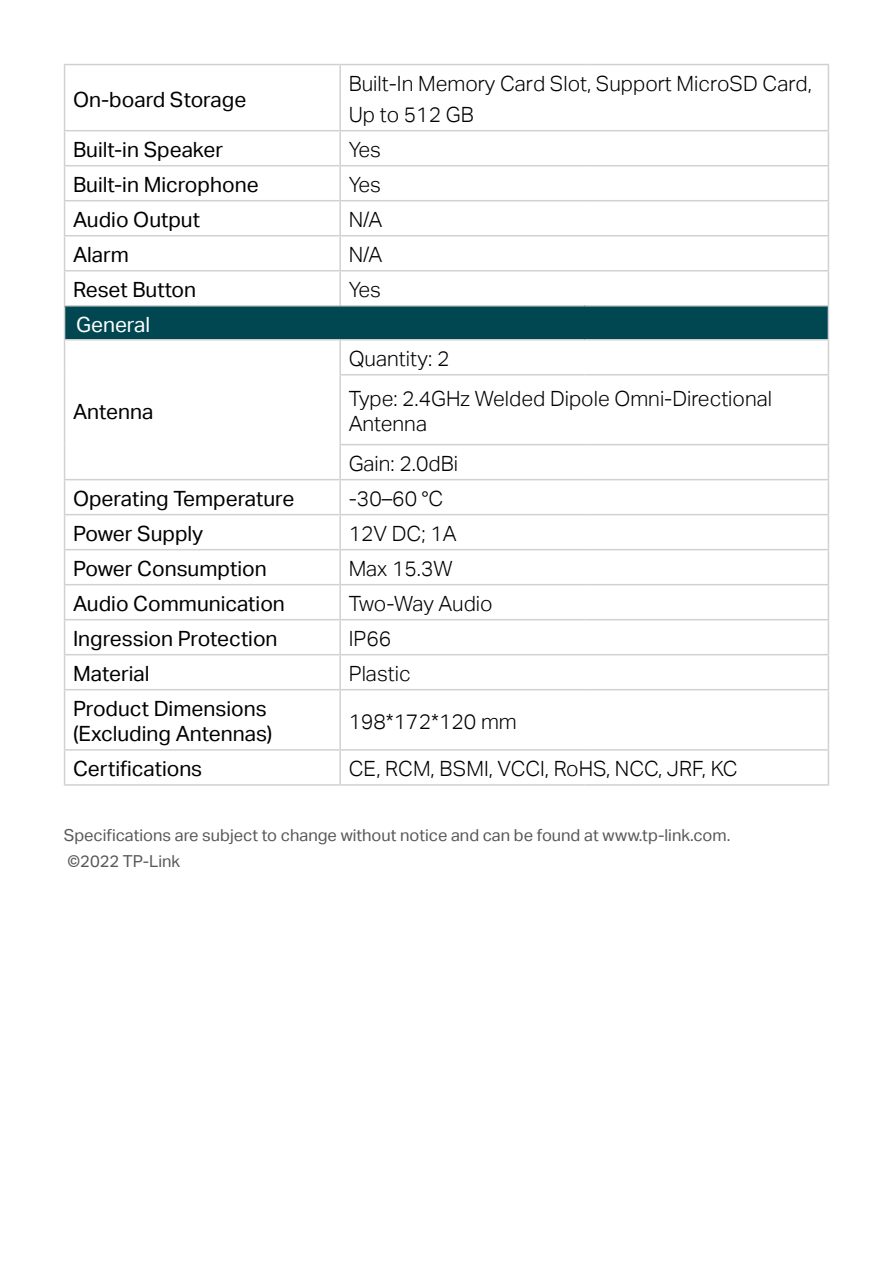
<style>
.page{position:relative;width:893px;height:1263px;background:#fff}
.page>*{position:absolute;margin:0;border:0;box-sizing:border-box;transform-origin:0 0}
.t1{font:21px/25.2px "TP Link Aktiv Regular";color:#000}
.t2{font:21px/39.9px "TP Link Aktiv Light";color:#000}
.t3{font:21px "TP Link Aktiv Regular";color:#fff}
.t4{font:16.5px/25.8px "TP Link Aktiv Regular";color:#595757}
</style>
<div class="page">
<div style="left:65px;top:306px;width:763px;height:34px;background:#004751"></div>
<hr style="left:64px;top:64px;width:276px;height:1px;background:#d1d1d2">
<hr style="left:64px;top:65px;width:1px;height:65px;background:#d1d1d2">
<hr style="left:340px;top:64px;width:244px;height:1px;background:#d1d1d2">
<hr style="left:339px;top:65px;width:2px;height:65px;background:#d1d1d2">
<hr style="left:584px;top:64px;width:245px;height:1px;background:#d1d1d2">
<hr style="left:828px;top:65px;width:1px;height:65px;background:#d1d1d2">
<hr style="left:64px;top:130px;width:276px;height:1px;background:#d1d1d2">
<hr style="left:64px;top:131px;width:1px;height:34px;background:#d1d1d2">
<hr style="left:340px;top:130px;width:244px;height:1px;background:#d1d1d2">
<hr style="left:339px;top:131px;width:2px;height:34px;background:#d1d1d2">
<hr style="left:584px;top:130px;width:245px;height:1px;background:#d1d1d2">
<hr style="left:828px;top:131px;width:1px;height:34px;background:#d1d1d2">
<hr style="left:64px;top:165px;width:276px;height:1px;background:#d1d1d2">
<hr style="left:64px;top:166px;width:1px;height:34px;background:#d1d1d2">
<hr style="left:340px;top:165px;width:244px;height:1px;background:#d1d1d2">
<hr style="left:339px;top:166px;width:2px;height:34px;background:#d1d1d2">
<hr style="left:584px;top:165px;width:245px;height:1px;background:#d1d1d2">
<hr style="left:828px;top:166px;width:1px;height:34px;background:#d1d1d2">
<hr style="left:64px;top:200px;width:276px;height:1px;background:#d1d1d2">
<hr style="left:64px;top:201px;width:1px;height:34px;background:#d1d1d2">
<hr style="left:340px;top:200px;width:244px;height:1px;background:#d1d1d2">
<hr style="left:339px;top:201px;width:2px;height:34px;background:#d1d1d2">
<hr style="left:584px;top:200px;width:245px;height:1px;background:#d1d1d2">
<hr style="left:828px;top:201px;width:1px;height:34px;background:#d1d1d2">
<hr style="left:64px;top:235px;width:276px;height:1px;background:#d1d1d2">
<hr style="left:64px;top:236px;width:1px;height:34px;background:#d1d1d2">
<hr style="left:340px;top:235px;width:244px;height:1px;background:#d1d1d2">
<hr style="left:339px;top:236px;width:2px;height:34px;background:#d1d1d2">
<hr style="left:584px;top:235px;width:245px;height:1px;background:#d1d1d2">
<hr style="left:828px;top:236px;width:1px;height:34px;background:#d1d1d2">
<hr style="left:64px;top:270px;width:276px;height:1px;background:#d1d1d2">
<hr style="left:64px;top:271px;width:1px;height:34px;background:#d1d1d2">
<hr style="left:340px;top:270px;width:244px;height:1px;background:#d1d1d2">
<hr style="left:339px;top:271px;width:2px;height:34px;background:#d1d1d2">
<hr style="left:584px;top:270px;width:245px;height:1px;background:#d1d1d2">
<hr style="left:828px;top:271px;width:1px;height:34px;background:#d1d1d2">
<hr style="left:64px;top:305px;width:276px;height:1px;background:#d1d1d2">
<hr style="left:64px;top:306px;width:1px;height:33px;background:#d1d1d2">
<hr style="left:340px;top:305px;width:244px;height:1px;background:#d1d1d2">
<hr style="left:584px;top:305px;width:245px;height:1px;background:#d1d1d2">
<hr style="left:828px;top:306px;width:1px;height:33px;background:#d1d1d2">
<hr style="left:64px;top:339px;width:276px;height:1px;background:#d1d1d2">
<hr style="left:64px;top:340px;width:1px;height:35px;background:#d1d1d2">
<hr style="left:340px;top:339px;width:244px;height:1px;background:#d1d1d2">
<hr style="left:339px;top:340px;width:2px;height:34px;background:#d1d1d2">
<hr style="left:584px;top:339px;width:245px;height:1px;background:#d1d1d2">
<hr style="left:828px;top:340px;width:1px;height:34px;background:#d1d1d2">
<hr style="left:64px;top:375px;width:1px;height:70px;background:#d1d1d2">
<hr style="left:339px;top:374px;width:245px;height:1px;background:#d1d1d2">
<hr style="left:339px;top:375px;width:2px;height:69px;background:#d1d1d2">
<hr style="left:584px;top:374px;width:245px;height:1px;background:#d1d1d2">
<hr style="left:828px;top:375px;width:1px;height:69px;background:#d1d1d2">
<hr style="left:64px;top:445px;width:1px;height:34px;background:#d1d1d2">
<hr style="left:339px;top:444px;width:245px;height:1px;background:#d1d1d2">
<hr style="left:339px;top:445px;width:2px;height:34px;background:#d1d1d2">
<hr style="left:584px;top:444px;width:245px;height:1px;background:#d1d1d2">
<hr style="left:828px;top:445px;width:1px;height:34px;background:#d1d1d2">
<hr style="left:64px;top:479px;width:276px;height:1px;background:#d1d1d2">
<hr style="left:64px;top:480px;width:1px;height:34px;background:#d1d1d2">
<hr style="left:340px;top:479px;width:244px;height:1px;background:#d1d1d2">
<hr style="left:339px;top:480px;width:2px;height:34px;background:#d1d1d2">
<hr style="left:584px;top:479px;width:245px;height:1px;background:#d1d1d2">
<hr style="left:828px;top:480px;width:1px;height:34px;background:#d1d1d2">
<hr style="left:64px;top:514px;width:276px;height:1px;background:#d1d1d2">
<hr style="left:64px;top:515px;width:1px;height:34px;background:#d1d1d2">
<hr style="left:340px;top:514px;width:244px;height:1px;background:#d1d1d2">
<hr style="left:339px;top:515px;width:2px;height:34px;background:#d1d1d2">
<hr style="left:584px;top:514px;width:245px;height:1px;background:#d1d1d2">
<hr style="left:828px;top:515px;width:1px;height:34px;background:#d1d1d2">
<hr style="left:64px;top:549px;width:276px;height:1px;background:#d1d1d2">
<hr style="left:64px;top:550px;width:1px;height:34px;background:#d1d1d2">
<hr style="left:340px;top:549px;width:244px;height:1px;background:#d1d1d2">
<hr style="left:339px;top:550px;width:2px;height:34px;background:#d1d1d2">
<hr style="left:584px;top:549px;width:245px;height:1px;background:#d1d1d2">
<hr style="left:828px;top:550px;width:1px;height:34px;background:#d1d1d2">
<hr style="left:64px;top:584px;width:276px;height:1px;background:#d1d1d2">
<hr style="left:64px;top:585px;width:1px;height:34px;background:#d1d1d2">
<hr style="left:340px;top:584px;width:244px;height:1px;background:#d1d1d2">
<hr style="left:339px;top:585px;width:2px;height:34px;background:#d1d1d2">
<hr style="left:584px;top:584px;width:245px;height:1px;background:#d1d1d2">
<hr style="left:828px;top:585px;width:1px;height:34px;background:#d1d1d2">
<hr style="left:64px;top:619px;width:276px;height:1px;background:#d1d1d2">
<hr style="left:64px;top:620px;width:1px;height:34px;background:#d1d1d2">
<hr style="left:340px;top:619px;width:244px;height:1px;background:#d1d1d2">
<hr style="left:339px;top:620px;width:2px;height:34px;background:#d1d1d2">
<hr style="left:584px;top:619px;width:245px;height:1px;background:#d1d1d2">
<hr style="left:828px;top:620px;width:1px;height:34px;background:#d1d1d2">
<hr style="left:64px;top:654px;width:276px;height:1px;background:#d1d1d2">
<hr style="left:64px;top:655px;width:1px;height:34px;background:#d1d1d2">
<hr style="left:340px;top:654px;width:244px;height:1px;background:#d1d1d2">
<hr style="left:339px;top:655px;width:2px;height:34px;background:#d1d1d2">
<hr style="left:584px;top:654px;width:245px;height:1px;background:#d1d1d2">
<hr style="left:828px;top:655px;width:1px;height:34px;background:#d1d1d2">
<hr style="left:64px;top:689px;width:276px;height:1px;background:#d1d1d2">
<hr style="left:64px;top:690px;width:1px;height:59px;background:#d1d1d2">
<hr style="left:340px;top:689px;width:244px;height:1px;background:#d1d1d2">
<hr style="left:339px;top:690px;width:2px;height:59px;background:#d1d1d2">
<hr style="left:584px;top:689px;width:245px;height:1px;background:#d1d1d2">
<hr style="left:828px;top:690px;width:1px;height:59px;background:#d1d1d2">
<hr style="left:64px;top:749px;width:276px;height:2px;background:#d1d1d2">
<hr style="left:64px;top:751px;width:1px;height:33px;background:#d1d1d2">
<hr style="left:340px;top:749px;width:244px;height:2px;background:#d1d1d2">
<hr style="left:339px;top:751px;width:2px;height:33px;background:#d1d1d2">
<hr style="left:584px;top:749px;width:245px;height:2px;background:#d1d1d2">
<hr style="left:828px;top:751px;width:1px;height:33px;background:#d1d1d2">
<hr style="left:64px;top:784px;width:276px;height:2px;background:#d1d1d2">
<hr style="left:340px;top:784px;width:244px;height:2px;background:#d1d1d2">
<hr style="left:584px;top:784px;width:245px;height:2px;background:#d1d1d2">
<p class="t1" style="left:73px;top:87px;width:175px">On-board Storage</p>
<p class="t2" style="left:349px;top:68px;width:465px;line-height:31.2px">Built-In Memory Card Slot, Support MicroSD Card,<br>Up to 512 GB</p>
<p class="t1" style="left:73px;top:137px;width:152px">Built-in Speaker</p>
<p class="t2" style="left:349px;top:130px;width:34px">Yes</p>
<p class="t1" style="left:73px;top:172px;width:187px">Built-in Microphone</p>
<p class="t2" style="left:349px;top:165px;width:34px">Yes</p>
<p class="t1" style="left:73px;top:207px;width:129px">Audio Output</p>
<p class="t2" style="left:349px;top:200px;width:35px">N/A</p>
<p class="t1" style="left:73px;top:242px;width:57px">Alarm</p>
<p class="t2" style="left:349px;top:235px;width:35px">N/A</p>
<p class="t1" style="left:73px;top:277px;width:125px">Reset Button</p>
<p class="t2" style="left:349px;top:270px;width:34px">Yes</p>
<p class="t3" style="left:76px;top:312px;width:76px">General</p>
<p class="t1" style="left:73px;top:399px;width:82px">Antenna</p>
<p class="t2" style="left:349px;top:339px;width:425px">Quantity: 2<br>Type: 2.4GHz Welded Dipole Omni-Directional</p>
<p class="t2" style="left:349px;top:404px;width:111px">Antenna<br>Gain: 2.0dBi</p>
<p class="t1" style="left:73px;top:486px;width:223px">Operating Temperature</p>
<p class="t2" style="left:349px;top:479px;width:96px">-30–60 °C</p>
<p class="t1" style="left:73px;top:521px;width:132px">Power Supply</p>
<p class="t2" style="left:349px;top:514px;width:109px">12V DC; 1A</p>
<p class="t1" style="left:73px;top:556px;width:195px">Power Consumption</p>
<p class="t2" style="left:349px;top:549px;width:105px">Max 15.3W</p>
<p class="t1" style="left:73px;top:591px;width:213px">Audio Communication</p>
<p class="t2" style="left:349px;top:584px;width:146px">Two-Way Audio</p>
<p class="t1" style="left:73px;top:626px;width:206px">Ingression Protection</p>
<p class="t2" style="left:349px;top:619px;width:44px">IP66</p>
<p class="t1" style="left:73px;top:661px;width:78px">Material</p>
<p class="t2" style="left:349px;top:654px;width:63px">Plastic</p>
<p class="t1" style="left:73px;top:696px;width:201px">Product Dimensions (Excluding Antennas)</p>
<p class="t2" style="left:349px;top:702px;width:170px">198*172*120 mm</p>
<p class="t1" style="left:73px;top:756px;width:131px">Certifications</p>
<p class="t2" style="left:349px;top:749px;width:391px">CE, RCM, BSMI, VCCI, RoHS, NCC, JRF, KC</p>
<p class="t4" style="left:64px;top:823px;width:668px">Specifications are subject to change without notice and can be found at www.tp-link.com. ©2022 TP-Link</p>
</div>
